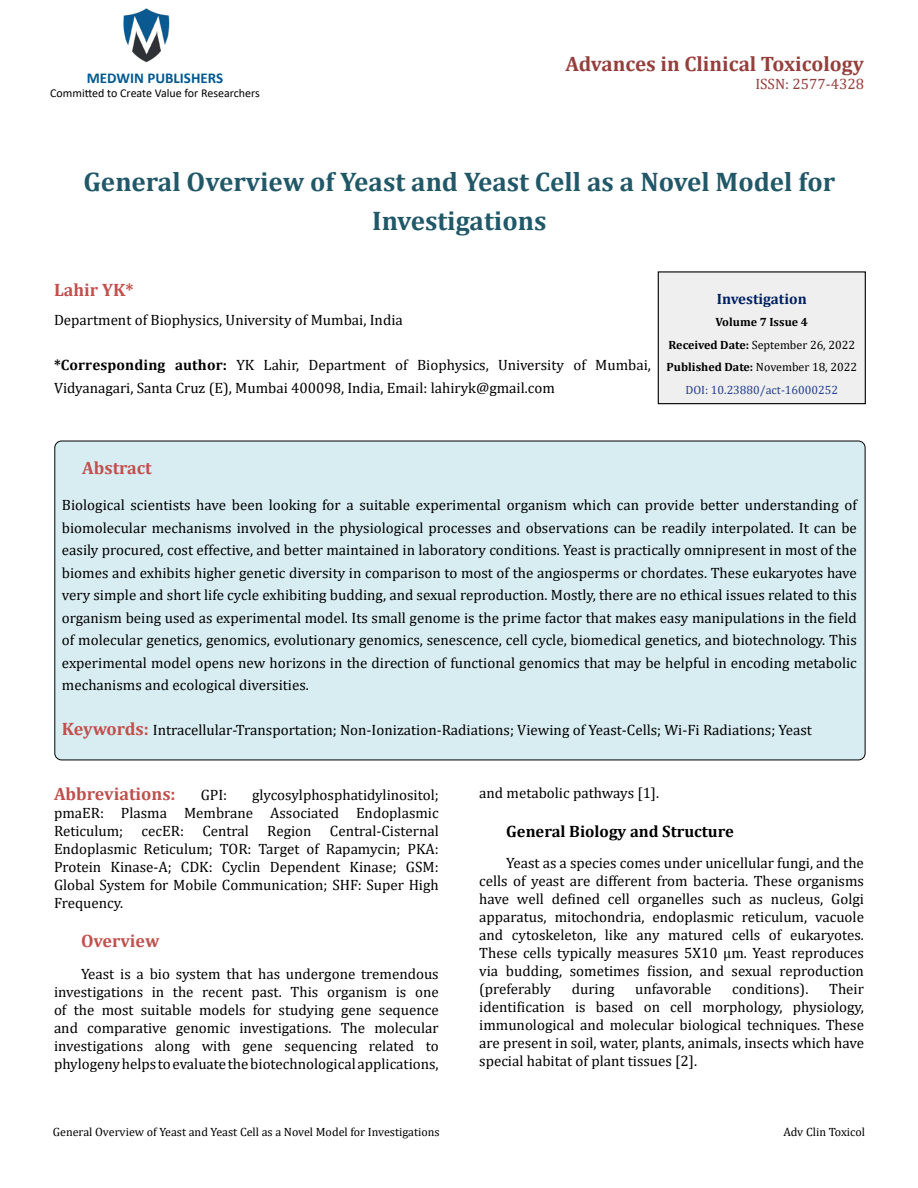
<style>
.page{position:relative;width:918px;height:1188px;background:#fff}
.page>*{position:absolute;margin:0;border:0;box-sizing:border-box;transform-origin:0 0}
.t1{font:700 27px/39px "Cambria";color:#215868;text-align:center}
.t2{font:700 21px "Cambria";color:#953f3c}
.t3{font:700 18px "Cambria";color:#c0504d}
.t4{font:700 16.5px "Cambria";color:#000}
.t5{font:15px/18px "Cambria";color:#000;text-align:justify}
.t6{font:700 15px "Calibri";color:#005991}
.t7{font:15px "Cambria";color:#953f3c}
.t8{font:700 15px "Cambria";color:#002060}
.t9{font:700 12px/22.5px "Cambria";color:#000;text-align:center}
.t10{font:12px "Cambria";color:#000}
.t11{font:12px "Calibri";color:#000}
.s1{font-weight:700}
.s2{font-weight:400}
.s3{font-weight:400;color:#25408f}
.s4{font-weight:700;font-size:18px;color:#c0504d}
</style>
<div class="page">
<img style="left:123px;top:8px;width:47px;height:55px">
<div style="left:658px;top:272px;width:207px;height:132px;background:#efefef"></div>
<div style="left:658px;top:271px;width:208px;height:133px;border:1px solid #000"></div>
<div style="left:55px;top:441px;width:810px;height:319px;background:#d8edf2;border-radius:7px"></div>
<p class="t6" style="left:87px;top:67px;width:138px">MEDWIN PUBLISHERS</p>
<p class="t11" style="left:50px;top:85px;width:211px">Committed to Create Value for Researchers</p>
<h2 class="t2" style="left:565px;top:49px;width:300px">Advances in Clinical Toxicology</h2>
<p class="t7" style="left:755px;top:75px;width:110px">ISSN: 2577-4328</p>
<h1 class="t1" style="left:84px;top:161px;width:753px">General Overview of Yeast and Yeast Cell as a Novel Model for<br>Investigations</h1>
<p class="t3" style="left:54px;top:277px;width:81px">Lahir YK*</p>
<p class="t5" style="left:54px;top:311px;width:350px">Department of Biophysics, University of Mumbai, India</p>
<p class="t5" style="left:54px;top:354px;width:598px;line-height:22.5px"><span class="s1">*Corresponding author:</span> YK Lahir, Department of Biophysics, University of Mumbai,<br>Vidyanagari, Santa Cruz (E), Mumbai 400098, India, Email: lahiryk@gmail.com</p>
<p class="t8" style="left:717px;top:288px;width:91px">Investigation</p>
<p class="t9" style="left:667px;top:310px;width:192px">Volume 7 Issue 4<br>Received Date: <span class="s2">September 26, 2022<br></span>Published Date: <span class="s2">November 18, 2022<br></span><span class="s3">DOI: 10.23880/act-16000252</span></p>
<p class="t3" style="left:82px;top:455px;width:71px">Abstract</p>
<p class="t5" style="left:62px;top:494px;width:797px;line-height:22.5px">Biological scientists have been looking for a suitable experimental organism which can provide better understanding of biomolecular mechanisms involved in the physiological processes and observations can be readily interpolated. It can be easily procured, cost effective, and better maintained in laboratory conditions. Yeast is practically omnipresent in most of the biomes and exhibits higher genetic diversity in comparison to most of the angiosperms or chordates. These eukaryotes have very simple and short life cycle exhibiting budding, and sexual reproduction. Mostly, there are no ethical issues related to this organism being used as experimental model. Its small genome is the prime factor that makes easy manipulations in the field of molecular genetics, genomics, evolutionary genomics, senescence, cell cycle, biomedical genetics, and biotechnology. This experimental model opens new horizons in the direction of functional genomics that may be helpful in encoding metabolic mechanisms and ecological diversities.</p>
<p class="t5" style="left:62px;top:721px;width:752px"><span class="s4">Keywords:</span> Intracellular-Transportation; Non-Ionization-Radiations; Viewing of Yeast-Cells; Wi-Fi Radiations; Yeast</p>
<p class="t3" style="left:54px;top:781px;width:123px">Abbreviations:</p>
<p class="t5" style="left:201px;top:786px;width:28px">GPI:</p>
<p class="t5" style="left:54px;top:786px;width:386px;text-indent:198px">glycosylphosphatidylinositol; pmaER: Plasma Membrane Associated Endoplasmic Reticulum; cecER: Central Region Central-Cisternal Endoplasmic Reticulum; TOR: Target of Rapamycin; PKA:<br>Protein Kinase-A; CDK: Cyclin Dependent Kinase; GSM:<br>Global System for Mobile Communication; SHF: Super High Frequency.</p>
<p class="t3" style="left:81px;top:928px;width:80px">Overview</p>
<p class="t5" style="left:54px;top:965px;width:386px;text-indent:27px">Yeast is a bio system that has undergone tremendous investigations in the recent past. This organism is one of the most suitable models for studying gene sequence and comparative genomic investigations. The molecular investigations along with gene sequencing related to phylogeny helps to evaluate the biotechnological applications,</p>
<p class="t5" style="left:479px;top:784px;width:182px">and metabolic pathways [1].</p>
<p class="t4" style="left:506px;top:820px;width:229px">General Biology and Structure</p>
<p class="t5" style="left:479px;top:854px;width:386px;text-indent:27px">Yeast as a species comes under unicellular fungi, and the cells of yeast are different from bacteria. These organisms have well defined cell organelles such as nucleus, Golgi apparatus, mitochondria, endoplasmic reticulum, vacuole and cytoskeleton, like any matured cells of eukaryotes.<br>These cells typically measures 5X10 µm. Yeast reproduces via budding, sometimes fission, and sexual reproduction (preferably</p>
<p class="t5" style="left:572px;top:980px;width:44px">during</p>
<p class="t5" style="left:635px;top:980px;width:78px">unfavorable</p>
<p class="t5" style="left:732px;top:980px;width:78px">conditions).</p>
<p class="t5" style="left:479px;top:980px;width:386px;text-indent:350px">Their identification is based on cell morphology, physiology, immunological and molecular biological techniques. These are present in soil, water, plants, animals, insects which have special habitat of plant tissues [2].</p>
<p class="t10" style="left:53px;top:1125px;width:388px">General Overview of Yeast and Yeast Cell as a Novel Model for Investigations</p>
<p class="t10" style="left:784px;top:1125px;width:83px">Adv Clin Toxicol</p>
</div>
